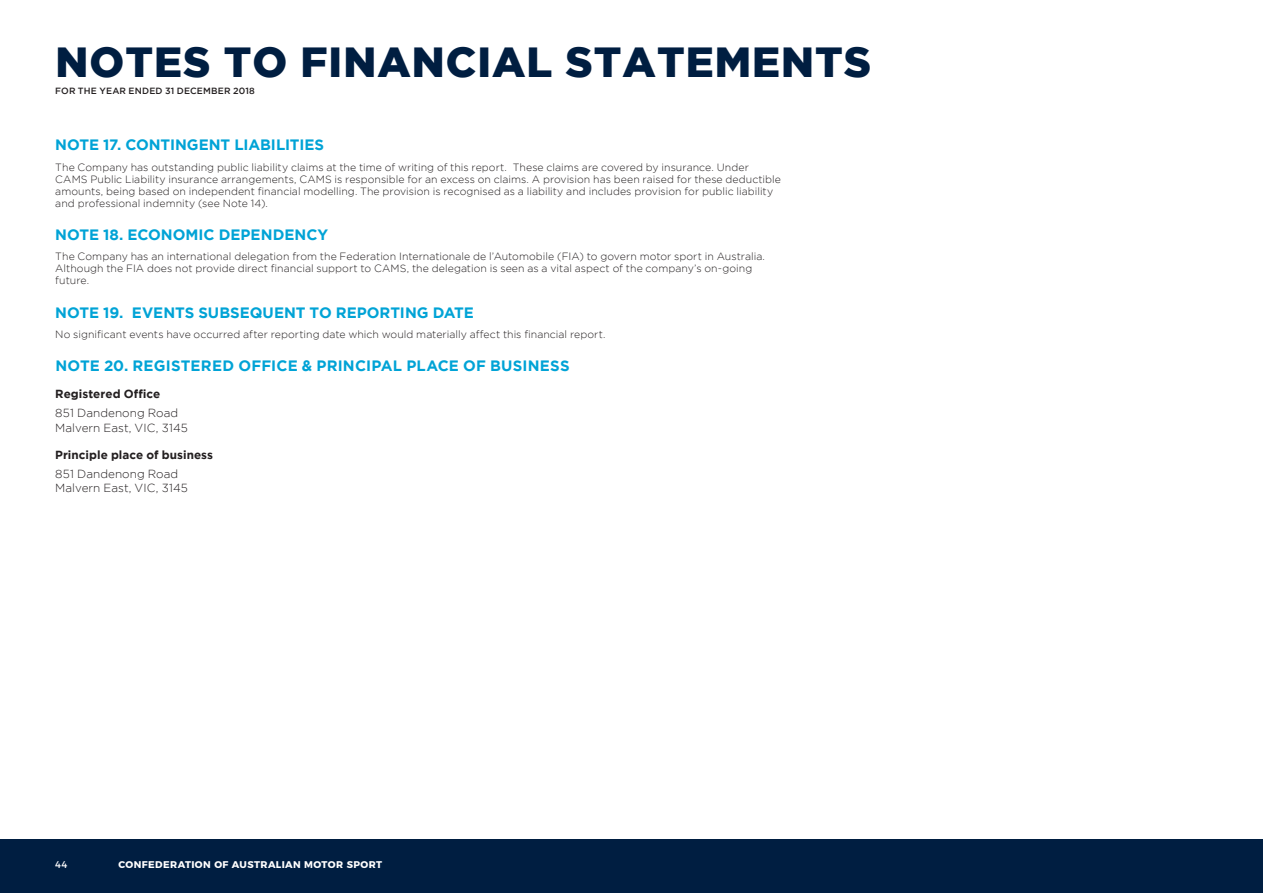
<style>
.page{position:relative;width:1263px;height:893px;background:#fff}
.page>*{position:absolute;margin:0;border:0;box-sizing:border-box;transform-origin:0 0}
.Page_Title__Finance{font:900 42px "Gotham";letter-spacing:.025em;color:#001e41}
.Table_-_Heading_1{font:700 15px "Gotham";color:#00a3d6}
.Body{font:300 11.7px/14.7px "Gotham";letter-spacing:.005em;color:#231f20}
.Body_-_Heavy{font:700 11.7px "Gotham";letter-spacing:.005em;color:#231f20}
.Table_-_Body{font:300 10.5px/12px "Gotham";letter-spacing:.005em;color:#231f20}
.t1{font:700 9.75px "Montserrat";letter-spacing:.045em;color:#fff}
.t2{font:9.75px "Montserrat";color:#fff}
.Body-2{font:500 9px "Gotham";letter-spacing:.02em;color:#231f20}
</style>
<div class="page">
<div style="left:0;top:839px;width:1263px;height:54px;background:#001e41"></div>
<p class="Page_Title__Finance" style="left:56px;top:38px;width:817px">NOTES TO FINANCIAL STATEMENTS</p>
<p class="Body-2" style="left:55px;top:86px;width:201px">FOR THE YEAR ENDED 31 DECEMBER 2018</p>
<p class="Table_-_Heading_1" style="left:55px;top:136px;width:270px">NOTE 17. CONTINGENT LIABILITIES</p>
<p class="Table_-_Body" style="left:55px;top:161px;width:727px">The Company has outstanding public liability claims at the time of writing of this report. These claims are covered by insurance. Under CAMS Public Liability insurance arrangements, CAMS is responsible for an excess on claims. A provision has been raised for these deductible amounts, being based on independent financial modelling. The provision is recognised as a liability and includes provision for public liability and professional indemnity (see Note 14).</p>
<p class="Table_-_Heading_1" style="left:55px;top:226px;width:274px">NOTE 18. ECONOMIC DEPENDENCY</p>
<p class="Table_-_Body" style="left:55px;top:251px;width:711px">The Company has an international delegation from the Federation Internationale de l’Automobile (FIA) to govern motor sport in Australia.<br>Although the FIA does not provide direct financial support to CAMS, the delegation is seen as a vital aspect of the company’s on-going future.</p>
<p class="Table_-_Heading_1" style="left:55px;top:304px;width:420px">NOTE 19. EVENTS SUBSEQUENT TO REPORTING DATE</p>
<p class="Table_-_Body" style="left:55px;top:328px;width:552px">No significant events have occurred after reporting date which would materially affect this financial report.</p>
<p class="Table_-_Heading_1" style="left:55px;top:357px;width:516px">NOTE 20. REGISTERED OFFICE &amp; PRINCIPAL PLACE OF BUSINESS</p>
<p class="Body_-_Heavy" style="left:55px;top:387px;width:107px">Registered Office</p>
<p class="Body" style="left:55px;top:405px;width:134px">851 Dandenong Road<br>Malvern East, VIC, 3145</p>
<p class="Body_-_Heavy" style="left:55px;top:448px;width:159px">Principle place of business</p>
<p class="Body" style="left:55px;top:466px;width:134px">851 Dandenong Road<br>Malvern East, VIC, 3145</p>
<p class="t2" style="left:55px;top:856px;width:14px">44</p>
<p class="t1" style="left:118px;top:856px;width:265px">CONFEDERATION OF AUSTRALIAN MOTOR SPORT</p>
</div>
